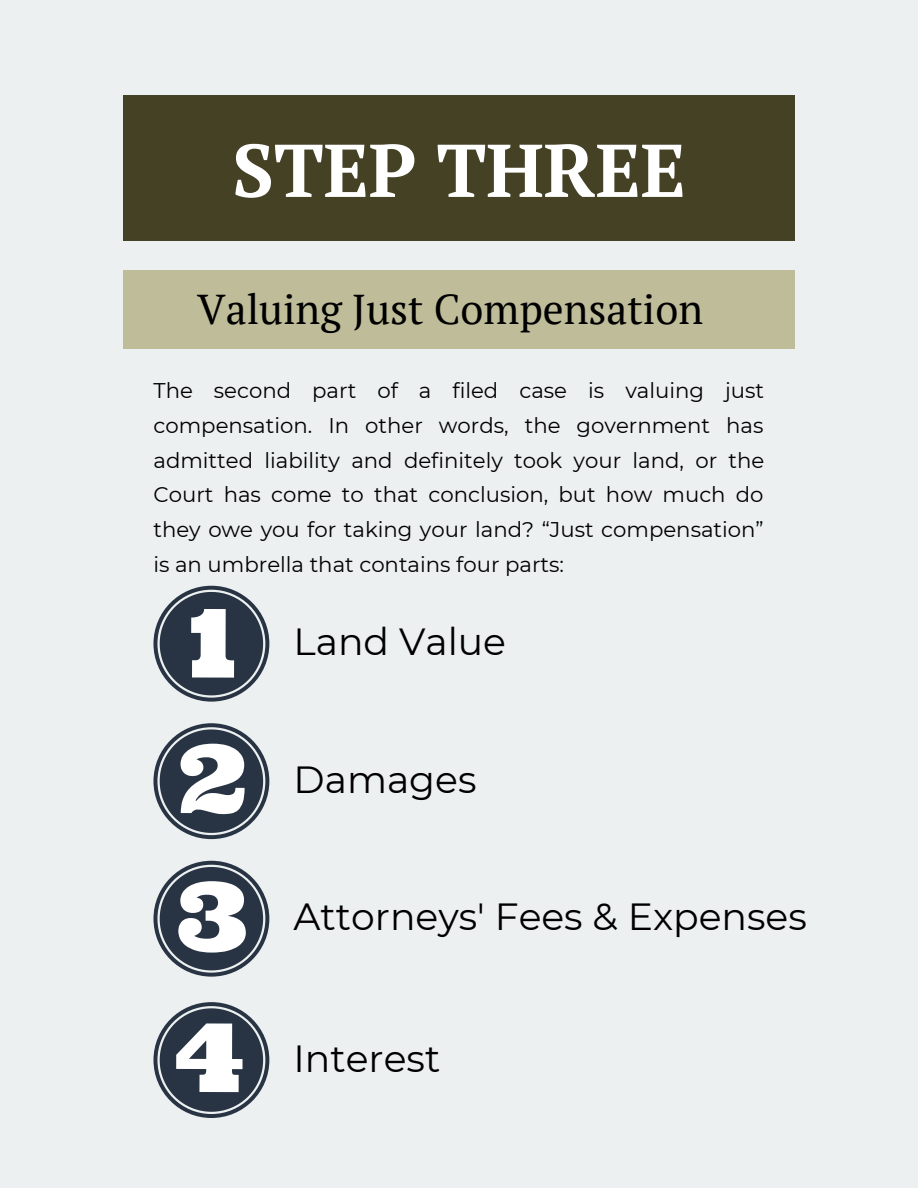
<style>
.page{position:relative;width:918px;height:1188px;background:#ecf0f0}
.page>*{position:absolute;margin:0;border:0;box-sizing:border-box;transform-origin:0 0}
.t1{font:700 74.55px "PT Serif";color:#fff}
.t2{font:41.55px "PT Serif";color:#000}
.t3{font:37.8px "Montserrat";color:#000}
.t4{font:21.3px/34.8px "Montserrat";color:#000;text-align:justify}
</style>
<div class="page">
<div style="left:123px;top:95px;width:672px;height:146px;background:#444125"></div>
<div style="left:123px;top:270px;width:672px;height:79px;background:#bfbd99"></div>
<svg style="left:153px;top:586px;width:116px;height:116px"></svg>
<svg style="left:153px;top:723px;width:116px;height:116px"></svg>
<svg style="left:153px;top:861px;width:116px;height:116px"></svg>
<svg style="left:153px;top:1002px;width:116px;height:116px"></svg>
<h1 class="t1" style="left:232px;top:119px;width:455px">STEP THREE</h1>
<h2 class="t2" style="left:197px;top:281px;width:507px">Valuing Just Compensation</h2>
<p class="t4" style="left:153px;top:373px;width:612px">The second part of a filed case is valuing just compensation. In other words, the government has admitted liability and definitely took your land, or the Court has come to that conclusion, but how much do they owe you for taking your land? “Just compensation” is an umbrella that contains four parts:</p>
<h3 class="t3" style="left:294px;top:619px;width:214px">Land Value</h3>
<h3 class="t3" style="left:294px;top:756px;width:184px">Damages</h3>
<h3 class="t3" style="left:294px;top:894px;width:515px">Attorneys' Fees &amp; Expenses</h3>
<h3 class="t3" style="left:294px;top:1035px;width:148px">Interest</h3>
</div>
